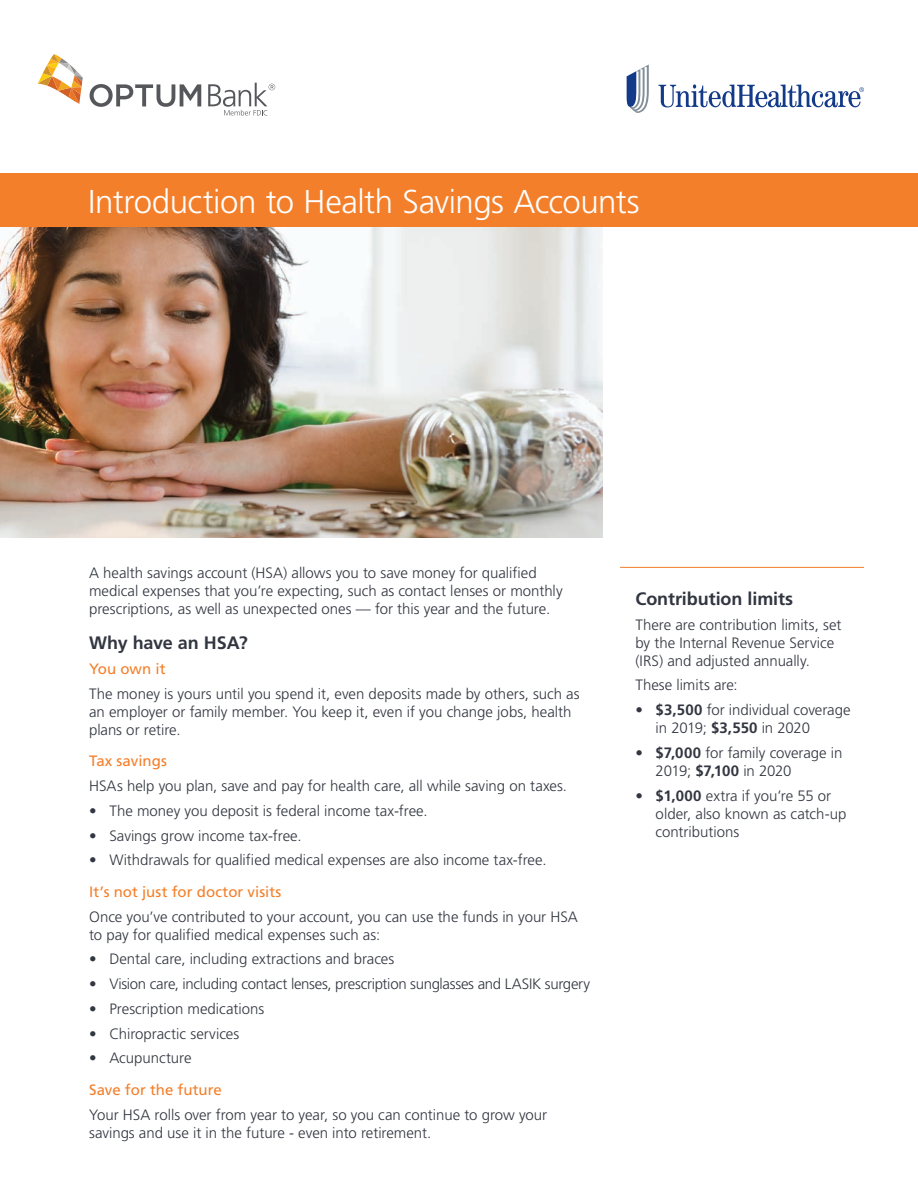
<style>
.page{position:relative;width:918px;height:1188px;background:#fff}
.page>*{position:absolute;margin:0;border:0;box-sizing:border-box;transform-origin:0 0}
.t1{font:300 33px "Frutiger LT Pro";letter-spacing:-.015em;color:#fff}
.t2{font:700 18px "Frutiger LT Pro";letter-spacing:-.005em;color:#323640}
.t3{font:300 15px/18px "Frutiger LT Pro";letter-spacing:-.005em;color:#323640}
.t4{font:15px "Frutiger LT Pro";letter-spacing:.005em;color:#f47f2a}
.s1{font-stretch:condensed}
.s2{font-weight:700}
</style>
<div class="page">
<img style="left:0;top:227px;width:603px;height:311px">
<div style="left:0;top:173px;width:918px;height:54px;background:#f47f2a"></div>
<svg style="left:38px;top:54px;width:45px;height:50px"></svg>
<svg style="left:90px;top:84px;width:111px;height:23px"></svg>
<svg style="left:208px;top:83px;width:67px;height:33px"></svg>
<hr style="left:620px;top:567px;width:244px;height:1px;background:#f47f2a">
<svg style="left:658px;top:84px;width:206px;height:23px"></svg>
<svg style="left:627px;top:65px;width:22px;height:48px"></svg>
<p class="t1" style="left:88px;top:182px;width:553px">Introduction to Health Savings Accounts</p>
<p class="t3" style="left:89px;top:564px;width:475px">A health savings account (HSA) allows you to save money for qualified medical expenses that you’re expecting, such as contact lenses or monthly prescriptions, as well as unexpected ones — for this year and the future.</p>
<p class="t2" style="left:89px;top:632px;width:160px">Why have an HSA?</p>
<p class="t4" style="left:89px;top:660px;width:78px">You own it</p>
<p class="t3" style="left:89px;top:685px;width:492px">The money is yours until you spend it, even deposits made by others, such as an employer or family member. You keep it, even if you change jobs, health plans or retire.</p>
<p class="t4" style="left:89px;top:752px;width:79px">Tax savings</p>
<p class="t3" style="left:89px;top:777px;width:480px">HSAs help you plan, save and pay for health care, all while saving on taxes.</p>
<p class="t3" style="left:89px;top:802px;width:340px">• The money you deposit is federal income tax-free.</p>
<p class="t3" style="left:89px;top:827px;width:214px">• Savings grow income tax-free.</p>
<p class="t3" style="left:89px;top:851px;width:459px">• Withdrawals for qualified medical expenses are also income tax-free.</p>
<p class="t4" style="left:89px;top:883px;width:194px">It’s not just for doctor visits</p>
<p class="t3" style="left:89px;top:908px;width:490px">Once you’ve contributed to your account, you can use the funds in your HSA to pay for qualified medical expenses such as:</p>
<p class="t3" style="left:89px;top:950px;width:307px">• Dental care, including extractions and braces</p>
<p class="t3" style="left:89px;top:975px;width:502px">• Vision care, including contact lenses, prescription sunglasses and LASIK surgery</p>
<p class="t3" style="left:89px;top:1000px;width:177px">• Prescription medications</p>
<p class="t3" style="left:89px;top:1025px;width:152px">• Chiropractic services</p>
<p class="t3" style="left:89px;top:1049px;width:104px">• Acupuncture</p>
<p class="t4" style="left:89px;top:1081px;width:134px">Save for the future</p>
<p class="t3" style="left:89px;top:1106px;width:460px">Your HSA rolls over from year to year, so you can continue to grow your savings and use it in the future - even into retirement.</p>
<p class="t2" style="left:635px;top:588px;width:159px">Contribution limits</p>
<p class="t3" style="left:635px;top:616px;width:208px">There are contribution limits, set by the Internal Revenue Service (IRS) and adjusted annually.</p>
<p class="t3" style="left:635px;top:676px;width:104px">These limits are:</p>
<p class="t3" style="left:656px;top:701px;width:197px;text-indent:-20px"><span class="s1">•</span> <span class="s2">$3,500</span> for individual coverage in 2019; <span class="s2">$3,550</span> in 2020</p>
<p class="t3" style="left:656px;top:744px;width:188px;text-indent:-20px"><span class="s1">•</span> <span class="s2">$7,000</span> for family coverage in<br>2019; <span class="s2">$7,100</span> in 2020</p>
<p class="t3" style="left:656px;top:787px;width:192px;text-indent:-20px"><span class="s1">•</span> <span class="s2">$1,000</span> extra if you’re 55 or older, also known as catch-up contributions</p>
</div>
